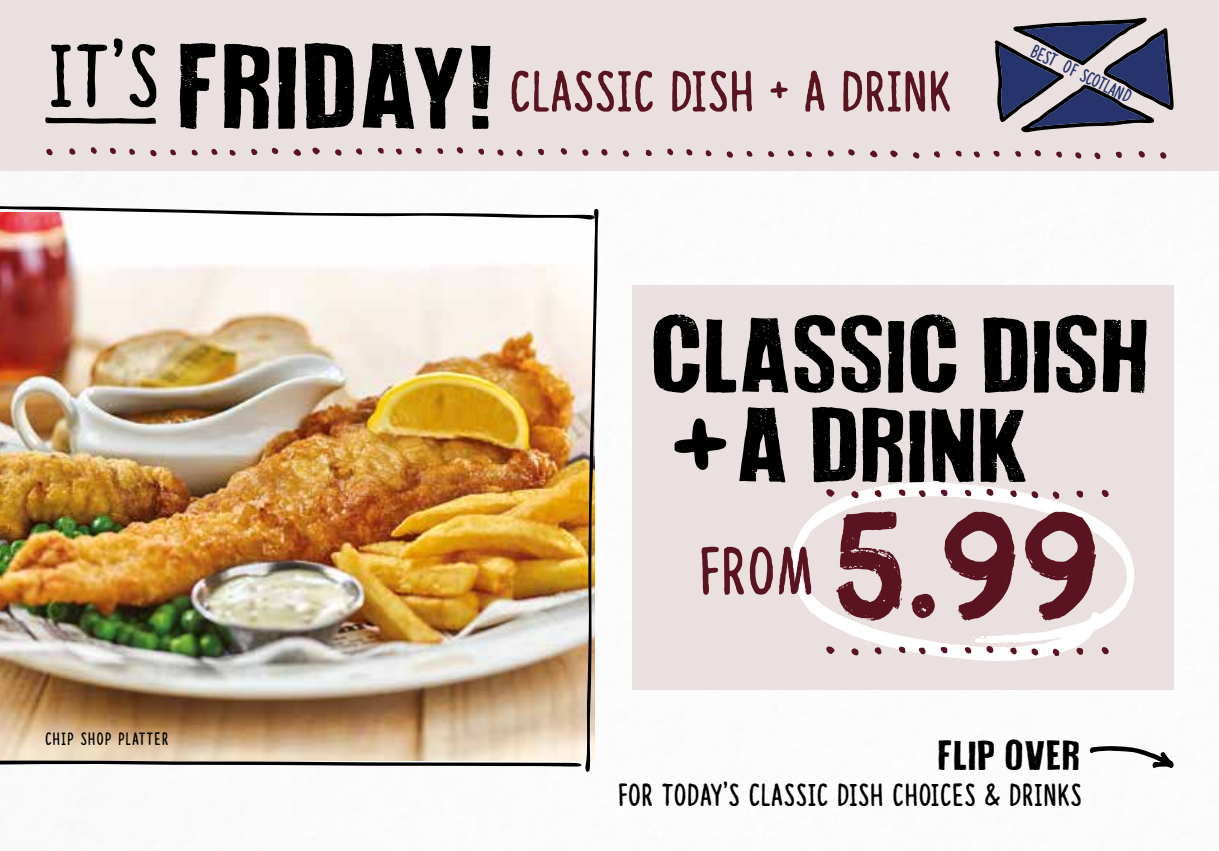
<style>
.page{position:relative;width:1219px;height:851px;background:#fff}
.page>*{position:absolute;margin:0;border:0;box-sizing:border-box;transform-origin:0 0}
.t1{font:158px "Fibre Vintage";color:#591321}
.t2{font:92.2px "How To Disappear";letter-spacing:.06em;color:#000}
.t3{font:90.2px "Lazingonasunnyafternoon";color:#000}
.t4{font:81px/89.4px "How To Disappear";letter-spacing:.04em;color:#000}
.t5{font:68.6px "Lazingonasunnyafternoon";color:#591321}
.t6{font:58.4px "Lazingonasunnyafternoon";letter-spacing:.03em;color:#591321}
.t7{font:32px "Lazingonasunnyafternoon";letter-spacing:.04em;color:#000}
.t8{font:32px "How To Disappear";letter-spacing:.06em;color:#000}
.t9{font:19px "Lazingonasunnyafternoon";color:#25346c}
.t10{font:18px "Lazingonasunnyafternoon";letter-spacing:.08em;color:#000}
.s1{font-family:"Lazingonasunnyafternoon";font-size:178.2px}
</style>
<div class="page">
<img style="left:0;top:206px;width:599px;height:566px">
<svg style="left:1089px;top:746px;width:85px;height:22px"></svg>
<div style="left:632px;top:285px;width:542px;height:404px;background:#eae0e0"></div>
<svg style="left:791px;top:482px;width:343px;height:179px"></svg>
<svg style="left:986px;top:488px;width:7px;height:9px"></svg>
<svg style="left:826px;top:489px;width:9px;height:8px"></svg>
<svg style="left:898px;top:489px;width:8px;height:8px"></svg>
<svg style="left:941px;top:489px;width:7px;height:7px"></svg>
<svg style="left:965px;top:489px;width:7px;height:7px"></svg>
<svg style="left:1101px;top:489px;width:8px;height:8px"></svg>
<svg style="left:874px;top:490px;width:9px;height:7px"></svg>
<svg style="left:918px;top:490px;width:9px;height:8px"></svg>
<svg style="left:1010px;top:490px;width:8px;height:8px"></svg>
<svg style="left:1076px;top:489px;width:7px;height:8px"></svg>
<svg style="left:851px;top:490px;width:8px;height:8px"></svg>
<svg style="left:1031px;top:489px;width:8px;height:11px"></svg>
<svg style="left:1052px;top:491px;width:7px;height:8px"></svg>
<svg style="left:986px;top:640px;width:7px;height:15px"></svg>
<svg style="left:826px;top:646px;width:9px;height:8px"></svg>
<svg style="left:898px;top:646px;width:8px;height:8px"></svg>
<svg style="left:941px;top:646px;width:7px;height:7px"></svg>
<svg style="left:965px;top:646px;width:7px;height:7px"></svg>
<svg style="left:1101px;top:646px;width:8px;height:9px"></svg>
<svg style="left:874px;top:647px;width:9px;height:7px"></svg>
<svg style="left:918px;top:647px;width:9px;height:8px"></svg>
<svg style="left:1010px;top:647px;width:8px;height:8px"></svg>
<svg style="left:1076px;top:646px;width:7px;height:8px"></svg>
<svg style="left:851px;top:648px;width:8px;height:7px"></svg>
<svg style="left:1031px;top:646px;width:8px;height:11px"></svg>
<svg style="left:1052px;top:648px;width:7px;height:8px"></svg>
<div style="left:0;top:0;width:1219px;height:170px;background:#eae0e0"></div>
<svg style="left:45px;top:117px;width:111px;height:7px"></svg>
<svg style="left:150px;top:150px;width:7px;height:7px"></svg>
<svg style="left:293px;top:149px;width:8px;height:7px"></svg>
<svg style="left:229px;top:149px;width:7px;height:7px"></svg>
<svg style="left:191px;top:149px;width:7px;height:7px"></svg>
<svg style="left:170px;top:149px;width:6px;height:7px"></svg>
<svg style="left:46px;top:148px;width:7px;height:8px"></svg>
<svg style="left:251px;top:148px;width:7px;height:7px"></svg>
<svg style="left:211px;top:148px;width:7px;height:7px"></svg>
<svg style="left:129px;top:148px;width:6px;height:7px"></svg>
<svg style="left:69px;top:148px;width:7px;height:7px"></svg>
<svg style="left:271px;top:147px;width:8px;height:7px"></svg>
<svg style="left:109px;top:147px;width:7px;height:7px"></svg>
<svg style="left:91px;top:147px;width:6px;height:7px"></svg>
<svg style="left:727px;top:151px;width:6px;height:7px"></svg>
<svg style="left:870px;top:150px;width:7px;height:7px"></svg>
<svg style="left:806px;top:151px;width:6px;height:6px"></svg>
<svg style="left:768px;top:151px;width:6px;height:6px"></svg>
<svg style="left:746px;top:151px;width:6px;height:6px"></svg>
<svg style="left:623px;top:150px;width:6px;height:7px"></svg>
<svg style="left:827px;top:150px;width:7px;height:6px"></svg>
<svg style="left:787px;top:150px;width:7px;height:6px"></svg>
<svg style="left:705px;top:150px;width:7px;height:6px"></svg>
<svg style="left:646px;top:150px;width:6px;height:6px"></svg>
<svg style="left:601px;top:149px;width:7px;height:7px"></svg>
<svg style="left:848px;top:149px;width:7px;height:7px"></svg>
<svg style="left:686px;top:149px;width:6px;height:7px"></svg>
<svg style="left:667px;top:148px;width:6px;height:7px"></svg>
<svg style="left:456px;top:147px;width:7px;height:7px"></svg>
<svg style="left:312px;top:147px;width:8px;height:8px"></svg>
<svg style="left:377px;top:148px;width:7px;height:6px"></svg>
<svg style="left:416px;top:148px;width:6px;height:6px"></svg>
<svg style="left:437px;top:148px;width:7px;height:6px"></svg>
<svg style="left:561px;top:148px;width:6px;height:7px"></svg>
<svg style="left:356px;top:148px;width:7px;height:7px"></svg>
<svg style="left:395px;top:148px;width:7px;height:7px"></svg>
<svg style="left:478px;top:149px;width:6px;height:6px"></svg>
<svg style="left:538px;top:148px;width:6px;height:7px"></svg>
<svg style="left:582px;top:149px;width:7px;height:7px"></svg>
<svg style="left:335px;top:149px;width:7px;height:7px"></svg>
<svg style="left:497px;top:149px;width:7px;height:7px"></svg>
<svg style="left:516px;top:149px;width:7px;height:7px"></svg>
<svg style="left:1034px;top:150px;width:7px;height:7px"></svg>
<svg style="left:890px;top:150px;width:8px;height:7px"></svg>
<svg style="left:955px;top:150px;width:7px;height:7px"></svg>
<svg style="left:993px;top:150px;width:7px;height:7px"></svg>
<svg style="left:1015px;top:151px;width:6px;height:6px"></svg>
<svg style="left:1138px;top:151px;width:7px;height:7px"></svg>
<svg style="left:934px;top:151px;width:6px;height:7px"></svg>
<svg style="left:973px;top:151px;width:7px;height:7px"></svg>
<svg style="left:1056px;top:151px;width:6px;height:7px"></svg>
<svg style="left:1115px;top:151px;width:7px;height:7px"></svg>
<svg style="left:1160px;top:152px;width:7px;height:7px"></svg>
<svg style="left:913px;top:152px;width:7px;height:7px"></svg>
<svg style="left:1075px;top:152px;width:7px;height:7px"></svg>
<svg style="left:1094px;top:152px;width:6px;height:7px"></svg>
<svg style="left:994px;top:17px;width:180px;height:115px"></svg>
<h3 class="t3" style="left:49px;top:23px;width:111px">IT’S</h3>
<h2 class="t2" style="left:179px;top:34px;width:315px">FRIDAY!</h2>
<h3 class="t6" style="left:510px;top:57px;width:443px">CLASSIC DISH + A DRINK</h3>
<p class="t9" style="left:1037px;top:40px;width:111px;rotate:26deg">BEST OF SCOTLAND</p>
<p class="t10" style="left:45px;top:728px;width:124px">CHIP SHOP PLATTER</p>
<h3 class="t4" style="left:653px;top:311px;width:497px">CLASSIC DISH <span class="s1">+</span> A DRINK</h3>
<h3 class="t5" style="left:700px;top:530px;width:115px">FROM</h3>
<h1 class="t1" style="left:833px;top:509px;width:268px">5.99</h1>
<p class="t8" style="left:939px;top:736px;width:143px">FLIP OVER</p>
<p class="t7" style="left:618px;top:775px;width:465px">FOR TODAY’S CLASSIC DISH CHOICES &amp; DRINKS</p>
</div>
